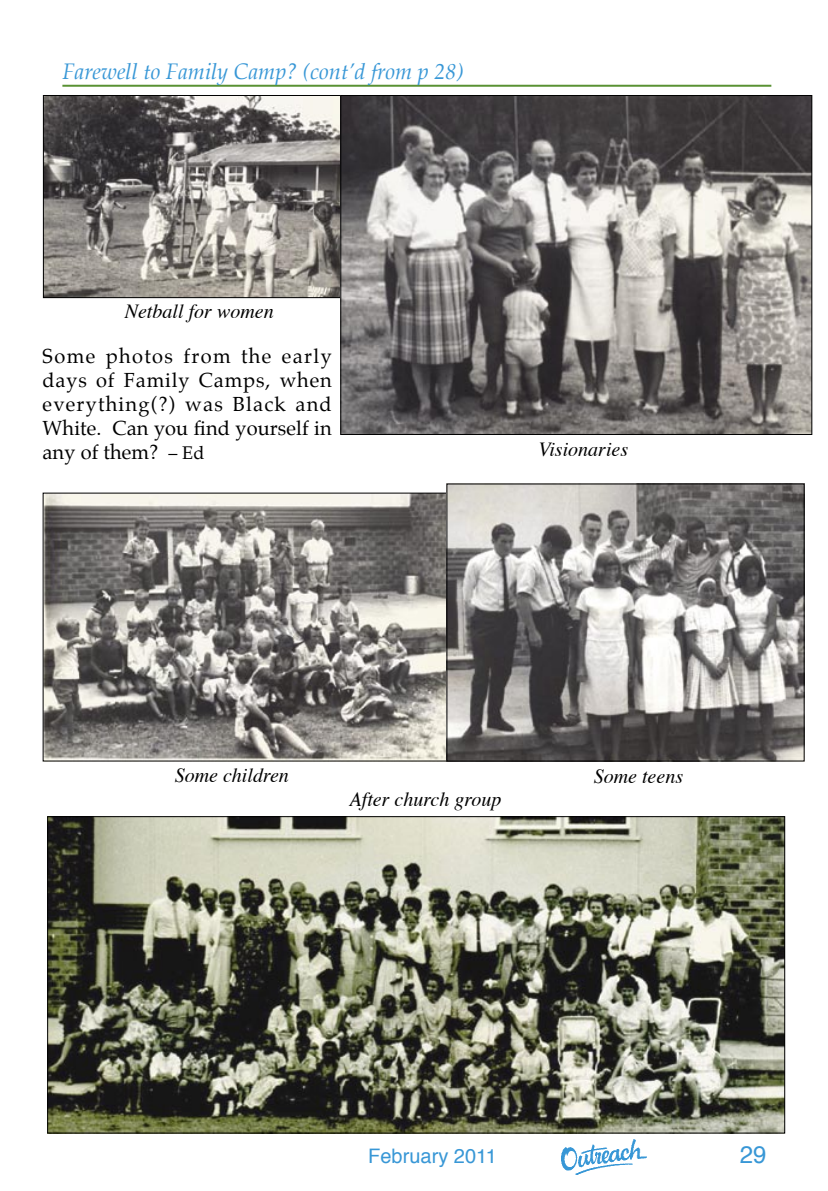
<style>
.page{position:relative;width:828px;height:1191px;background:#fff}
.page>*{position:absolute;margin:0;border:0;box-sizing:border-box;transform-origin:0 0}
.t1{font:24px "Helvetica";color:#3897d6}
.t2{font:italic 22px "Palatino";color:#3897d6}
.t3{font:20px/24px "Palatino";letter-spacing:.005em;color:#000;text-align:justify}
.t4{font:italic 20px "Times";color:#000}
.t5{font:20px "Helvetica";color:#3897d6}
.s1{font-size:18px}
</style>
<div class="page">
<img style="left:561px;top:1140px;width:85px;height:34px">
<hr style="left:62px;top:85px;width:709px;height:2px;background:#599133">
<img style="left:49px;top:818px;width:734px;height:313px">
<img style="left:45px;top:97px;width:295px;height:199px">
<div style="left:43px;top:95px;width:299px;height:203px;border:1px solid #000"></div>
<img style="left:342px;top:97px;width:468px;height:336px">
<div style="left:340px;top:95px;width:472px;height:340px;border:1px solid #000"></div>
<img style="left:45px;top:494px;width:401px;height:265px">
<img style="left:448px;top:485px;width:354px;height:274px">
<div style="left:446px;top:483px;width:358px;height:278px;border:1px solid #000"></div>
<p class="t2" style="left:62px;top:54px;width:403px">Farewell to Family Camp? (cont’d from p 28)</p>
<p class="t4" style="left:125px;top:293px;width:150px">Netball for women</p>
<p class="t3" style="left:43px;top:344px;width:291px">Some photos from the early days of Family Camps, when everything(?) was Black and White. Can you find yourself in any of them? <span class="s1">– Ed</span></p>
<p class="t4" style="left:538px;top:431px;width:91px">Visionaries</p>
<p class="t4" style="left:175px;top:757px;width:116px">Some children</p>
<p class="t4" style="left:594px;top:759px;width:91px">Some teens</p>
<p class="t4" style="left:349px;top:781px;width:153px">After church group</p>
<p class="t5" style="left:368px;top:1138px;width:130px">February 2011</p>
<p class="t1" style="left:739px;top:1134px;width:28px">29</p>
</div>
